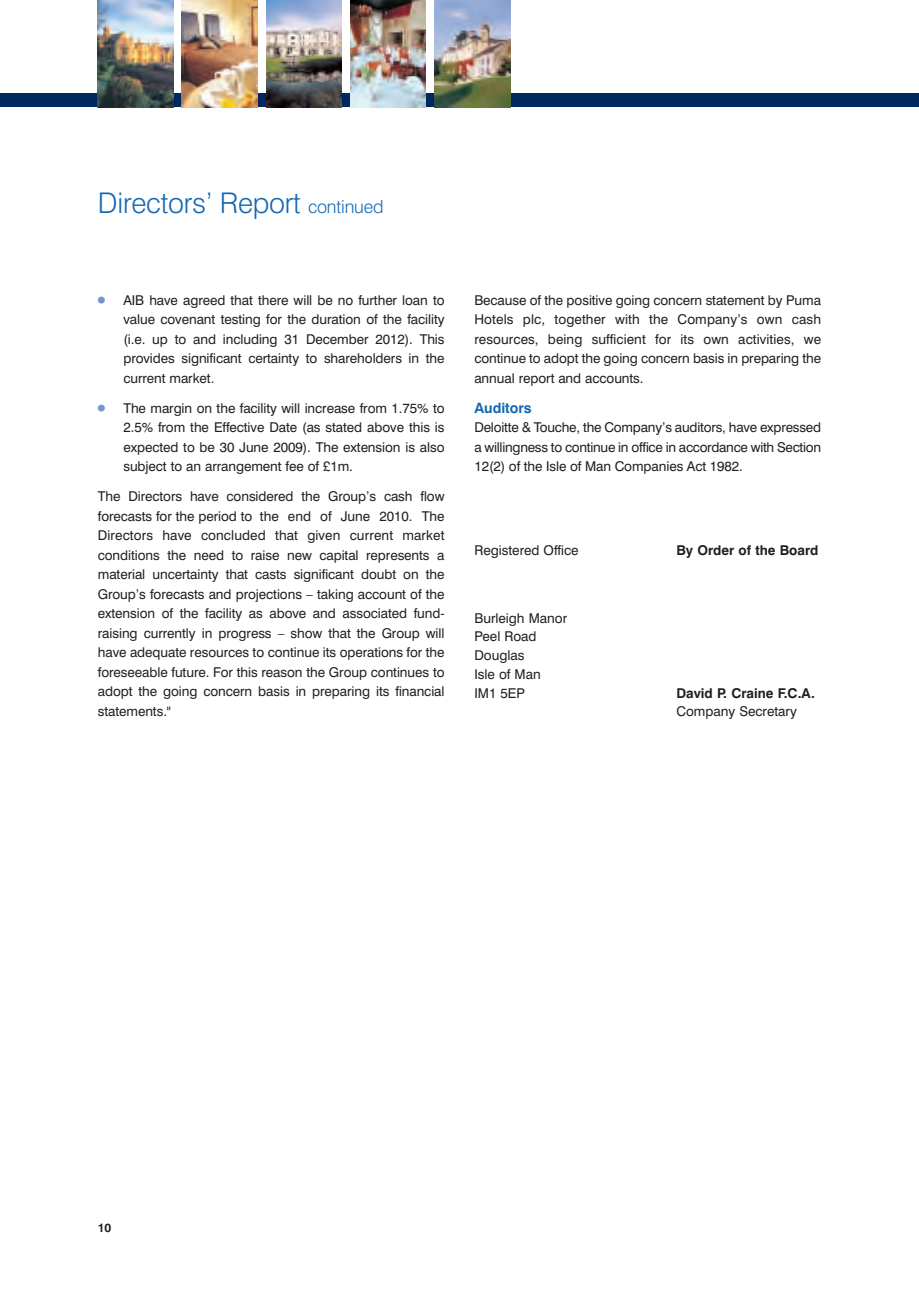
<style>
.page{position:relative;width:919px;height:1289px;background:#fff}
.page>*{position:absolute;margin:0;border:0;box-sizing:border-box;transform-origin:0 0}
.t1{font:300 28.5px "Swiss 721 BT";letter-spacing:-.01em;color:#1468b3}
.t2{font:700 14.25px "Swiss 721 BT";color:#1468b3}
.t3{font:13.5px/19.5px "Swiss 721 BT";letter-spacing:-.005em;color:#231f20;text-align:justify}
.t4{font:700 13.5px "Swiss 721 BT";color:#231f20}
.t5{font:700 12px "Swiss 721 BT";color:#231f20}
.s1{font-size:18px}
</style>
<div class="page">
<div style="left:907px;top:93px;width:11px;height:14px;background:#00285f"></div>
<div style="left:0;top:93px;width:906px;height:14px;background:#00285f"></div>
<img style="left:98px;top:0;width:75px;height:107px">
<img style="left:182px;top:0;width:76px;height:107px">
<img style="left:266px;top:0;width:76px;height:107px">
<img style="left:350px;top:0;width:76px;height:107px">
<img style="left:434px;top:0;width:76px;height:107px">
<h1 class="t1" style="left:98px;top:193px;width:287px">Directors’ Report <span class="s1">continued</span></h1>
<p class="t3" style="left:123px;top:291px;width:323px;text-indent:-26px"><sup>-</sup> AIB have agreed that there will be no further loan to value covenant testing for the duration of the facility (i.e. up to and including 31 December 2012). This provides significant certainty to shareholders in the current market.</p>
<p class="t3" style="left:123px;top:399px;width:323px;text-indent:-26px"><sup>-</sup> The margin on the facility will increase from 1.75% to 2.5% from the Effective Date (as stated above this is expected to be 30 June 2009). The extension is also subject to an arrangement fee of £1m.</p>
<p class="t3" style="left:98px;top:488px;width:348px">The Directors have considered the Group’s cash flow forecasts for the period to the end of June 2010. The Directors have concluded that given current market conditions the need to raise new capital represents a material uncertainty that casts significant doubt on the Group’s forecasts and projections – taking account of the extension of the facility as above and associated fund&shy;raising currently in progress – show that the Group will have adequate resources to continue its operations for the foreseeable future. For this reason the Group continues to adopt the going concern basis in preparing its financial statements."</p>
<p class="t3" style="left:474px;top:291px;width:348px">Because of the positive going concern statement by Puma Hotels plc, together with the Company’s own cash resources, being sufficient for its own activities, we continue to adopt the going concern basis in preparing the annual report and accounts.</p>
<p class="t2" style="left:474px;top:402px;width:59px">Auditors</p>
<p class="t3" style="left:474px;top:419px;width:348px">Deloitte &amp; Touche, the Company’s auditors, have expressed a willingness to continue in office in accordance with Section 12(2) of the Isle of Man Companies Act 1982.</p>
<p class="t3" style="left:474px;top:542px;width:106px">Registered Office</p>
<p class="t4" style="left:676px;top:545px;width:144px">By Order of the Board</p>
<p class="t3" style="left:474px;top:609px;width:94px;line-height:18.8px;text-align:left">Burleigh Manor<br>Peel Road<br>Douglas<br>Isle of Man<br>IM1 5EP</p>
<p class="t4" style="left:676px;top:688px;width:140px">David P. Craine F.C.A.</p>
<p class="t3" style="left:676px;top:703px;width:122px">Company Secretary</p>
<p class="t5" style="left:98px;top:1223px;width:15px">10</p>
</div>
